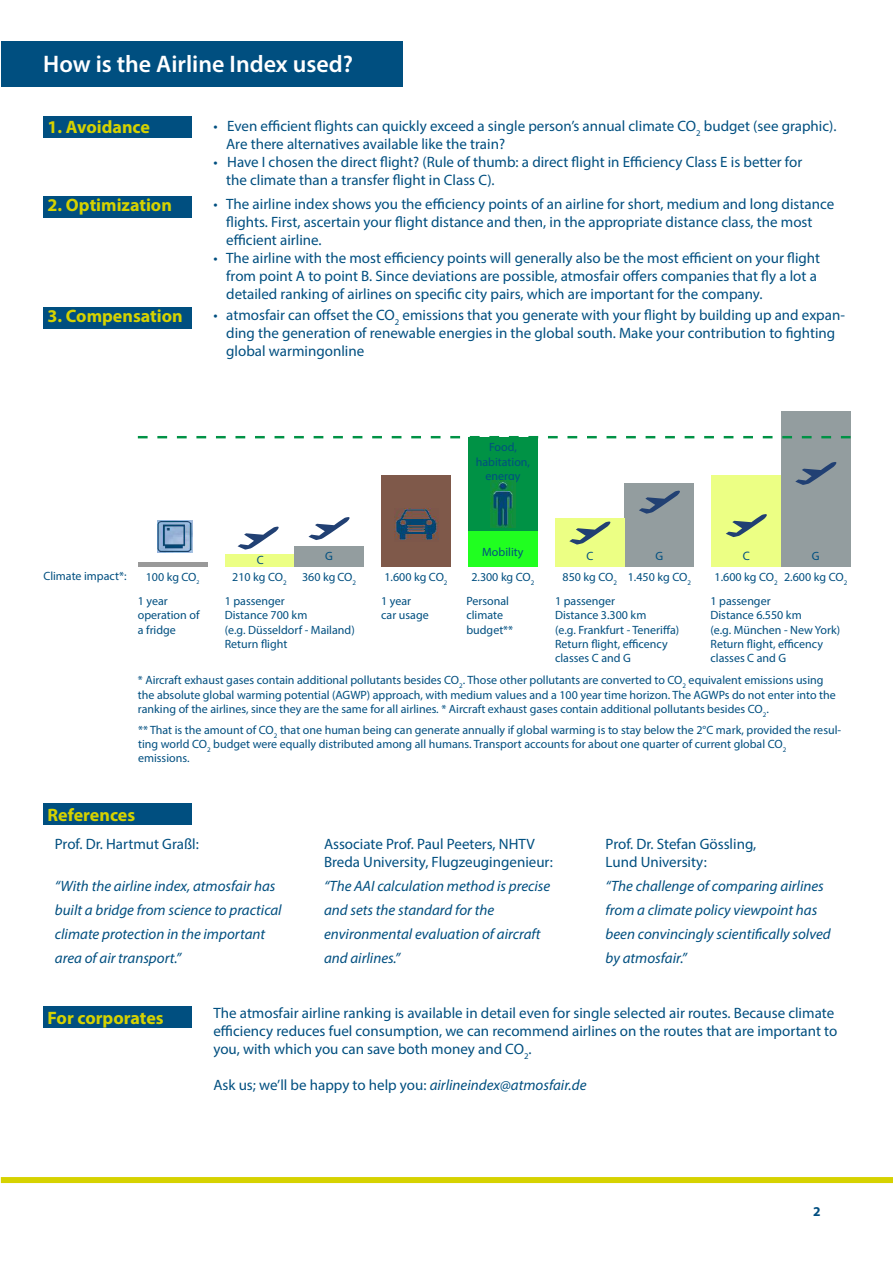
<style>
.page{position:relative;width:893px;height:1263px;background:#fff}
.page>*{position:absolute;margin:0;border:0;box-sizing:border-box;transform-origin:0 0}
.t1{font:600 24px "Myriad Pro";color:#fff}
.t2{font:700 18px "Myriad Pro";color:#d6d200}
.t3{font:15px/18px "Myriad Pro";color:#004f80}
.t4{font:italic 15px "Myriad Pro";color:#004f80}
.t5{font:700 13.5px "Myriad Pro";color:#004e80}
.t6{font:12.3px "Myriad Pro";color:#004f80}
.t7{font:12px/14.4px "Myriad Pro";color:#004f80}
.s1{font-style:italic}
</style>
<div class="page">
<div style="left:1px;top:1177px;width:892px;height:6px;background:#d6d200"></div>
<div style="left:1px;top:41px;width:402px;height:46px;background:#004f80"></div>
<div style="left:43px;top:117px;width:149px;height:21px;background:#004f80"></div>
<div style="left:43px;top:307px;width:149px;height:21px;background:#004f80"></div>
<div style="left:43px;top:196px;width:149px;height:21px;background:#004f80"></div>
<div style="left:43px;top:1007px;width:149px;height:21px;background:#004f80"></div>
<div style="left:225px;top:555px;width:69px;height:12px;background:#ecff84"></div>
<div style="left:625px;top:484px;width:69px;height:83px;background:#939d9f"></div>
<div style="left:555px;top:518px;width:70px;height:49px;background:#ecff84"></div>
<div style="left:468px;top:437px;width:70px;height:130px;background:#009245"></div>
<div style="left:138px;top:562px;width:69px;height:5px;background:#999"></div>
<div style="left:381px;top:475px;width:70px;height:92px;background:#7f594a"></div>
<div style="left:294px;top:546px;width:70px;height:21px;background:#939d9f"></div>
<div style="left:781px;top:412px;width:70px;height:155px;background:#939d9f"></div>
<div style="left:711px;top:475px;width:70px;height:92px;background:#ecff84"></div>
<svg style="left:138px;top:436px;width:713px;height:2px"></svg>
<div style="left:468px;top:531px;width:70px;height:36px;background:#20ff20"></div>
<svg style="left:238px;top:526px;width:41px;height:24px"></svg>
<svg style="left:308px;top:517px;width:42px;height:23px"></svg>
<svg style="left:639px;top:490px;width:41px;height:24px"></svg>
<svg style="left:569px;top:521px;width:41px;height:23px"></svg>
<svg style="left:726px;top:514px;width:41px;height:23px"></svg>
<svg style="left:795px;top:462px;width:41px;height:23px"></svg>
<div style="left:43px;top:803px;width:149px;height:21px;background:#004f80"></div>
<img style="left:394px;top:509px;width:44px;height:31px">
<img style="left:158px;top:521px;width:34px;height:32px">
<img style="left:491px;top:481px;width:25px;height:47px">
<p class="t1" style="left:43px;top:48px;width:311px">How is the Airline Index used?</p>
<p class="t2" style="left:48px;top:115px;width:104px">1. Avoidance</p>
<p class="t2" style="left:48px;top:193px;width:126px">2. Optimization</p>
<p class="t2" style="left:48px;top:304px;width:137px">3. Compensation</p>
<p class="t3" style="left:213px;top:117px;width:625px">• Even efficient flights can quickly exceed a single person’s annual climate CO<sub>2</sub> budget (see graphic).</p>
<p class="t3" style="left:226px;top:135px;width:280px">Are there alternatives available like the train?</p>
<p class="t3" style="left:213px;top:153px;width:590px">• Have I chosen the direct flight? (Rule of thumb: a direct flight in Efficiency Class E is better for</p>
<p class="t3" style="left:226px;top:171px;width:270px">the climate than a transfer flight in Class C).</p>
<p class="t3" style="left:226px;top:195px;width:609px;text-indent:-13px">• The airline index shows you the efficiency points of an airline for short, medium and long distance flights. First, ascertain your flight distance and then, in the appropriate distance class, the most efficient airline.</p>
<p class="t3" style="left:226px;top:249px;width:595px;text-indent:-13px">• The airline with the most efficiency points will generally also be the most efficient on your flight from point A to point B. Since deviations are possible, atmosfair offers companies that fly a lot a detailed ranking of airlines on specific city pairs, which are important for the company.</p>
<p class="t3" style="left:226px;top:306px;width:620px;text-indent:-13px">• atmosfair can offset the CO<sub>2</sub> emissions that you generate with your flight by building up and expan&shy;ding the generation of renewable energies in the global south. Make your contribution to fighting global warmingonline</p>
<p class="t7" style="left:257px;top:552px;width:8px">C</p>
<p class="t7" style="left:489px;top:440px;width:29px">Food,</p>
<p class="t7" style="left:476px;top:454px;width:56px">habitation,</p>
<p class="t7" style="left:485px;top:469px;width:36px">energy</p>
<p class="t7" style="left:325px;top:548px;width:9px">G</p>
<p class="t7" style="left:482px;top:545px;width:43px">Mobility</p>
<p class="t7" style="left:586px;top:548px;width:8px">C</p>
<p class="t7" style="left:655px;top:548px;width:9px">G</p>
<p class="t6" style="left:743px;top:548px;width:9px">C</p>
<p class="t7" style="left:812px;top:548px;width:9px">G</p>
<p class="t7" style="left:43px;top:568px;width:85px">Climate impact*:</p>
<p class="t7" style="left:232px;top:569px;width:56px">210 kg CO<sub>2</sub></p>
<p class="t7" style="left:146px;top:569px;width:55px">100 kg CO<sub>2</sub></p>
<p class="t7" style="left:471px;top:569px;width:65px">2.300 kg CO<sub>2</sub></p>
<p class="t7" style="left:302px;top:569px;width:55px">360 kg CO<sub>2</sub></p>
<p class="t7" style="left:628px;top:569px;width:65px">1.450 kg CO<sub>2</sub></p>
<p class="t7" style="left:784px;top:569px;width:65px">2.600 kg CO<sub>2</sub></p>
<p class="t7" style="left:384px;top:569px;width:65px">1.600 kg CO<sub>2</sub></p>
<p class="t7" style="left:563px;top:569px;width:56px">850 kg CO<sub>2</sub></p>
<p class="t7" style="left:715px;top:569px;width:65px">1.600 kg CO<sub>2</sub></p>
<p class="t7" style="left:466px;top:593px;width:44px">Personal</p>
<p class="t7" style="left:466px;top:608px;width:38px">climate</p>
<p class="t7" style="left:466px;top:622px;width:48px">budget**</p>
<p class="t7" style="left:710px;top:593px;width:62px">1 passenger</p>
<p class="t7" style="left:710px;top:608px;width:93px">Distance 6.550 km</p>
<p class="t7" style="left:710px;top:622px;width:131px">(e.g. München - New York)</p>
<p class="t7" style="left:710px;top:637px;width:114px">Return flight, efficency</p>
<p class="t7" style="left:710px;top:651px;width:77px">classes C and G</p>
<p class="t7" style="left:138px;top:673px;width:687px">* Aircraft exhaust gases contain additional pollutants besides CO<sub>2</sub>. Those other pollutants are converted to CO<sub>2</sub> equivalent emissions using</p>
<p class="t7" style="left:138px;top:687px;width:699px">the absolute global warming potential (AGWP) approach, with medium values and a 100 year time horizon. The AGWPs do not enter into the</p>
<p class="t7" style="left:138px;top:702px;width:632px">ranking of the airlines, since they are the same for all airlines. * Aircraft exhaust gases contain additional pollutants besides CO<sub>2</sub>.</p>
<p class="t7" style="left:138px;top:722px;width:705px">** That is the amount of CO<sub>2</sub> that one human being can generate annually if global warming is to stay below the 2°C mark, provided the resul&shy;ting world CO<sub>2</sub> budget were equally distributed among all humans. Transport accounts for about one quarter of current global CO<sub>2</sub></p>
<p class="t7" style="left:138px;top:751px;width:53px">emissions.</p>
<p class="t7" style="left:138px;top:593px;width:31px">1 year</p>
<p class="t7" style="left:138px;top:608px;width:63px">operation of</p>
<p class="t7" style="left:138px;top:622px;width:40px">a fridge</p>
<p class="t7" style="left:225px;top:593px;width:62px">1 passenger</p>
<p class="t7" style="left:225px;top:608px;width:84px">Distance 700 km</p>
<p class="t7" style="left:225px;top:622px;width:131px">(e.g. Düsseldorf - Mailand)</p>
<p class="t7" style="left:225px;top:637px;width:64px">Return flight</p>
<p class="t7" style="left:381px;top:593px;width:31px">1 year</p>
<p class="t7" style="left:381px;top:608px;width:49px">car usage</p>
<p class="t7" style="left:555px;top:593px;width:62px">1 passenger</p>
<p class="t7" style="left:555px;top:608px;width:93px">Distance 3.300 km</p>
<p class="t7" style="left:555px;top:622px;width:126px">(e.g. Frankfurt - Teneriffa)</p>
<p class="t7" style="left:555px;top:637px;width:114px">Return flight, efficency</p>
<p class="t7" style="left:555px;top:651px;width:77px">classes C and G</p>
<p class="t2" style="left:48px;top:803px;width:89px">References</p>
<p class="t3" style="left:55px;top:834px;width:146px">Prof. Dr. Hartmut Graßl:</p>
<p class="t4" style="left:55px;top:876px;width:222px">“With the airline index, atmosfair has</p>
<p class="t4" style="left:55px;top:900px;width:228px">built a bridge from science to practical</p>
<p class="t4" style="left:55px;top:924px;width:212px">climate protection in the important</p>
<p class="t4" style="left:55px;top:948px;width:128px">area of air transport.”</p>
<p class="t3" style="left:324px;top:834px;width:230px">Associate Prof. Paul Peeters, NHTV<br>Breda University, Flugzeugingenieur:</p>
<p class="t4" style="left:324px;top:876px;width:228px">“The AAI calculation method is precise</p>
<p class="t4" style="left:324px;top:900px;width:172px">and sets the standard for the</p>
<p class="t4" style="left:324px;top:924px;width:218px">environmental evaluation of aircraft</p>
<p class="t4" style="left:324px;top:948px;width:78px">and airlines.”</p>
<p class="t3" style="left:606px;top:834px;width:152px">Prof. Dr. Stefan Gössling,</p>
<p class="t3" style="left:606px;top:852px;width:103px">Lund University:</p>
<p class="t4" style="left:606px;top:876px;width:220px">“The challenge of comparing airlines</p>
<p class="t4" style="left:606px;top:900px;width:213px">from a climate policy viewpoint has</p>
<p class="t4" style="left:606px;top:924px;width:227px">been convincingly scientifically solved</p>
<p class="t4" style="left:606px;top:948px;width:83px">by atmosfair.”</p>
<p class="t2" style="left:48px;top:1006px;width:118px">For corporates</p>
<p class="t3" style="left:213px;top:1004px;width:622px">The atmosfair airline ranking is available in detail even for single selected air routes. Because climate</p>
<p class="t3" style="left:213px;top:1022px;width:625px">efficiency reduces fuel consumption, we can recommend airlines on the routes that are important to</p>
<p class="t3" style="left:213px;top:1040px;width:320px">you, with which you can save both money and CO<sub>2</sub>.</p>
<p class="t3" style="left:213px;top:1076px;width:374px">Ask us; we’ll be happy to help you: <span class="s1">airlineindex@atmosfair.de</span></p>
<p class="t5" style="left:813px;top:1203px;width:9px">2</p>
</div>
